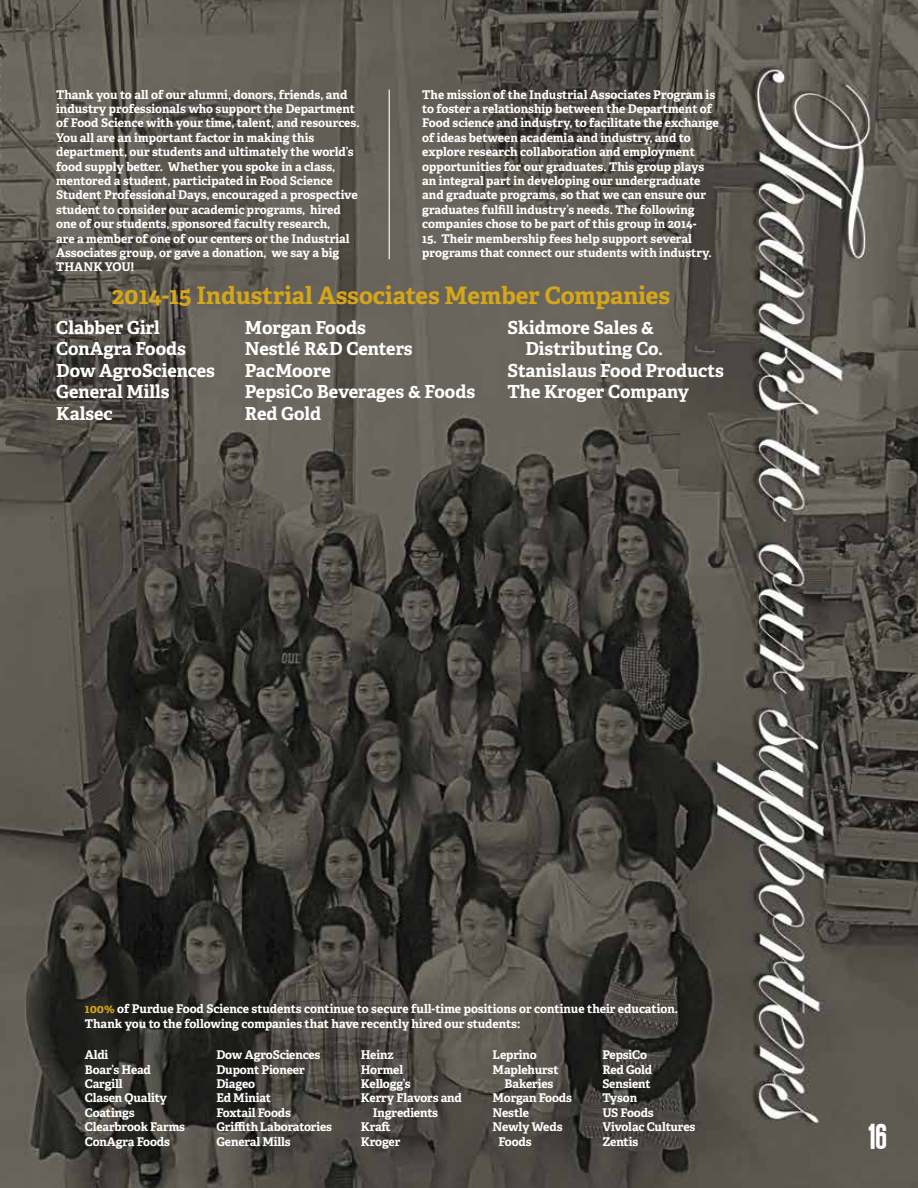
<style>
.page{position:relative;width:918px;height:1188px;background:#fff}
.page>*{position:absolute;margin:0;border:0;box-sizing:border-box;transform-origin:0 0}
.t1{font:36px "Anderson Supercar";color:#fff}
.t2{font:700 24px "Adelle PE";color:#d5a619}
.t3{font:700 18px/21.6px "Adelle PE";color:#fff}
.t4{font:700 12px/14.4px "Adelle PE";letter-spacing:-.005em;color:#fff}
.s1{color:#d5a619}
</style>
<div class="page">
<img style="left:0;top:0;width:918px;height:1188px">
<img style="left:0;top:705px;width:1px;height:483px">
<img style="left:0;top:160px;width:1px;height:545px">
<svg style="left:0;top:47px;width:1px;height:113px"></svg>
<hr style="left:389px;top:90px;width:1px;height:169px;background:#fff">
<p class="t4" style="left:422px;top:87px;width:298px">The mission of the Industrial Associates Program is to foster a relationship between the Department of Food science and industry, to facilitate the exchange of ideas between academia and industry, and to explore research collaboration and employment opportunities for our graduates. This group plays an integral part in developing our undergraduate and graduate programs, so that we can ensure our graduates fulfill industry’s needs. The following companies chose to be part of this group in 2014-</p>
<p class="t4" style="left:422px;top:231px;width:291px">15. Their membership fees help support several programs that connect our students with industry.</p>
<p class="t4" style="left:56px;top:87px;width:305px">Thank you to all of our alumni, donors, friends, and industry professionals who support the Department of Food Science with your time, talent, and resources.<br>You all are an important factor in making this department, our students and ultimately the world’s food supply better. Whether you spoke in a class, mentored a student, participated in Food Science Student Professional Days, encouraged a prospective student to consider our academic programs, hired one of our students, sponsored faculty research,<br>are a member of one of our centers or the Industrial Associates group, or gave a donation, we say a big THANK YOU!</p>
<h2 class="t2" style="left:112px;top:279px;width:560px">2014-15 Industrial Associates Member Companies</h2>
<h3 class="t3" style="left:56px;top:316px;width:160px">Clabber Girl<br>ConAgra Foods<br>Dow AgroSciences<br>General Mills<br>Kalsec</h3>
<h3 class="t3" style="left:245px;top:316px;width:232px">Morgan Foods<br>Nestlé R&amp;D Centers<br>PacMoore<br>PepsiCo Beverages &amp; Foods<br>Red Gold</h3>
<h3 class="t3" style="left:507px;top:316px;width:148px">Skidmore Sales &amp;</h3>
<h3 class="t3" style="left:525px;top:337px;width:139px">Distributing Co.</h3>
<h3 class="t3" style="left:507px;top:359px;width:218px">Stanislaus Food Products</h3>
<h3 class="t3" style="left:507px;top:381px;width:183px">The Kroger Company</h3>
<p class="t4" style="left:85px;top:1001px;width:595px"><span class="s1">100%</span> of Purdue Food Science students continue to secure full-time positions or continue their education.<br>Thank you to the following companies that have recently hired our students:</p>
<p class="t4" style="left:85px;top:1047px;width:102px">Aldi<br>Boar’s Head<br>Cargill<br>Clasen Quality<br>Coatings<br>Clearbrook Farms<br>ConAgra Foods</p>
<p class="t4" style="left:216px;top:1047px;width:117px">Dow AgroSciences<br>Dupont Pioneer<br>Diageo<br>Ed Miniat<br>Foxtail Foods<br>Griffith Laboratories<br>General Mills</p>
<p class="t4" style="left:361px;top:1047px;width:34px">Heinz</p>
<p class="t4" style="left:361px;top:1062px;width:44px">Hormel</p>
<p class="t4" style="left:361px;top:1076px;width:51px">Kellogg’s</p>
<p class="t4" style="left:361px;top:1091px;width:103px">Kerry Flavors and</p>
<p class="t4" style="left:373px;top:1105px;width:67px">Ingredients</p>
<p class="t4" style="left:361px;top:1119px;width:31px">Kraft</p>
<p class="t4" style="left:361px;top:1134px;width:41px">Kroger</p>
<p class="t4" style="left:493px;top:1047px;width:46px">Leprino</p>
<p class="t4" style="left:493px;top:1062px;width:67px">Maplehurst</p>
<p class="t4" style="left:505px;top:1076px;width:50px">Bakeries</p>
<p class="t4" style="left:493px;top:1091px;width:81px">Morgan Foods</p>
<p class="t4" style="left:493px;top:1105px;width:38px">Nestle</p>
<p class="t4" style="left:493px;top:1119px;width:71px">Newly Weds</p>
<p class="t4" style="left:499px;top:1134px;width:35px">Foods</p>
<p class="t4" style="left:602px;top:1047px;width:94px">PepsiCo<br>Red Gold<br>Sensient<br>Tyson<br>US Foods<br>Vivolac Cultures<br>Zentis</p>
<h1 class="t1" style="left:868px;top:1117px;width:20px">16</h1>
</div>
